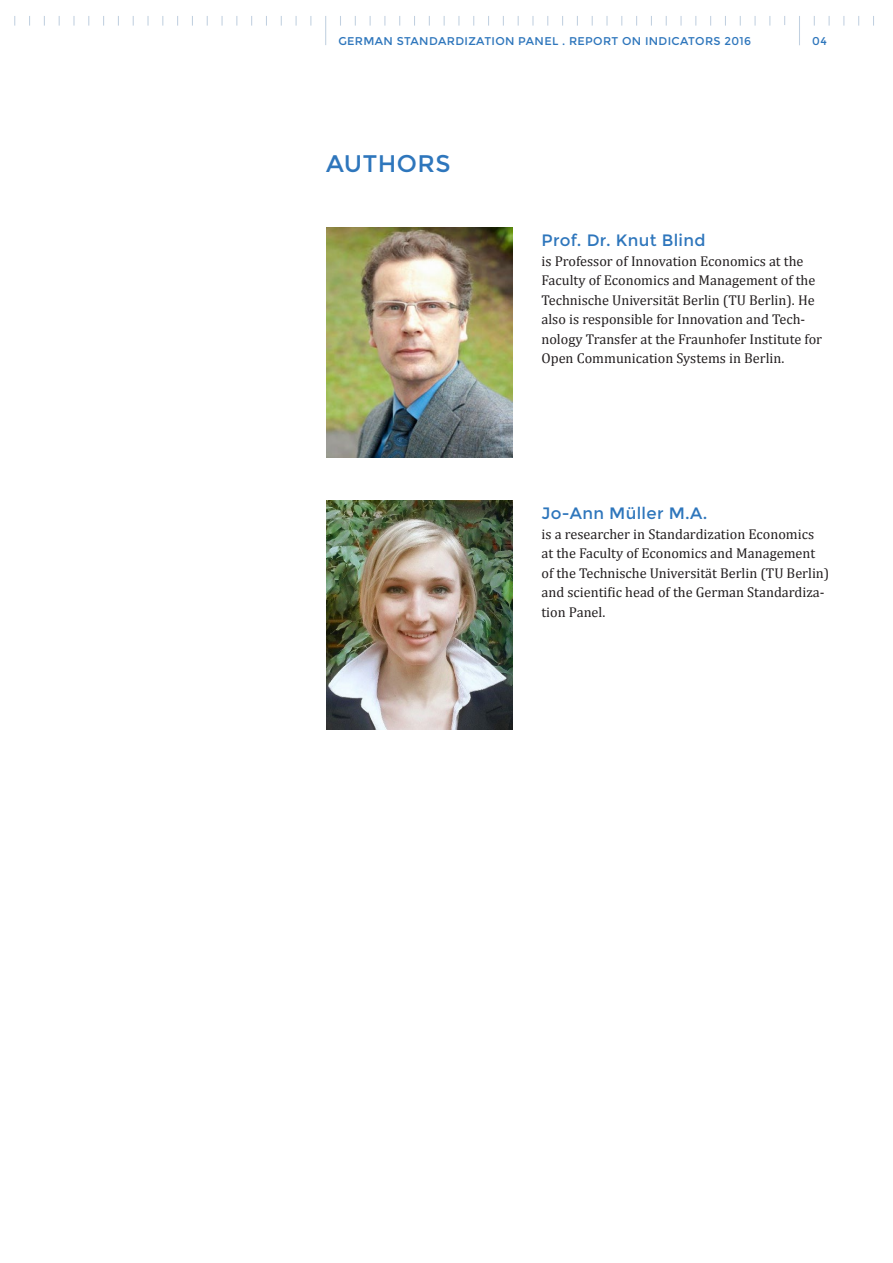
<style>
.page{position:relative;width:893px;height:1263px;background:#fff}
.page>*{position:absolute;margin:0;border:0;box-sizing:border-box;transform-origin:0 0}
.t1{font:24px "Montserrat";letter-spacing:.02em;color:#2e76bc}
.t2{font:16.5px "Montserrat";letter-spacing:.02em;color:#2e76bc}
.t3{font:14.25px/19.5px "Cambria";color:#231f20}
.t4{font:11.25px "Montserrat";letter-spacing:.03em;color:#2e76bc}
</style>
<div class="page">
<svg style="left:73px;top:16px;width:2px;height:10px"></svg>
<svg style="left:147px;top:16px;width:2px;height:10px"></svg>
<svg style="left:325px;top:16px;width:1px;height:29px"></svg>
<svg style="left:680px;top:16px;width:2px;height:10px"></svg>
<svg style="left:754px;top:16px;width:2px;height:10px"></svg>
<svg style="left:799px;top:16px;width:1px;height:29px"></svg>
<img style="left:326px;top:500px;width:186px;height:230px">
<img style="left:326px;top:227px;width:186px;height:230px">
<p class="t4" style="left:338px;top:34px;width:414px">GERMAN STANDARDIZATION PANEL . REPORT ON INDICATORS 2016</p>
<p class="t4" style="left:812px;top:34px;width:16px">04</p>
<h1 class="t1" style="left:326px;top:150px;width:126px">AUTHORS</h1>
<p class="t2" style="left:541px;top:230px;width:166px">Prof. Dr. Knut Blind</p>
<p class="t3" style="left:541px;top:251px;width:282px">is Professor of Innovation Economics at the Faculty of Economics and Management of the Technische Universität Berlin (TU Berlin). He also is responsible for Innovation and Tech&shy;nology Transfer at the Fraunhofer Institute for Open Communication Systems in Berlin.</p>
<p class="t2" style="left:541px;top:504px;width:167px">Jo-Ann Müller M.A.</p>
<p class="t3" style="left:541px;top:524px;width:289px">is a researcher in Standardization Economics at the Faculty of Economics and Management of the Technische Universität Berlin (TU Berlin) and scientific head of the German Standardiza&shy;tion Panel.</p>
</div>
